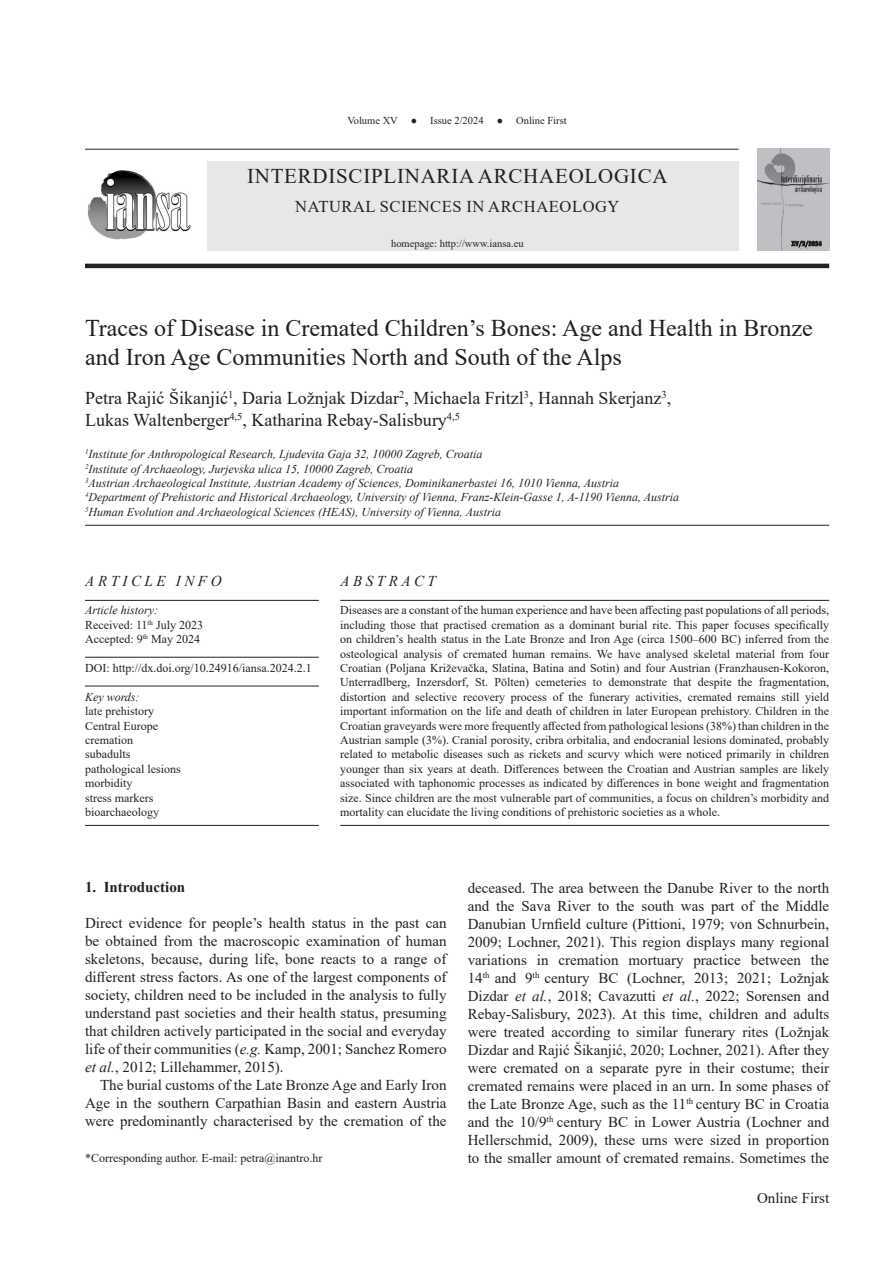
<style>
.page{position:relative;width:893px;height:1263px;background:#fff}
.page>*{position:absolute;margin:0;border:0;box-sizing:border-box;transform-origin:0 0}
.t1{font:24px/28.8px "Times New Roman";color:#231f20}
.t2{font:21px "Times New Roman";letter-spacing:.035em;color:#231f20}
.t3{font:18px/21.6px "Times New Roman";color:#231f20}
.t4{font:16.5px "Times New Roman";letter-spacing:.035em;color:#231f20}
.t5{font:15px/18px "Times New Roman";color:#231f20;text-align:justify}
.t6{font:italic 15px "Times New Roman";letter-spacing:.235em;color:#231f20}
.t7{font:700 15px "Times New Roman";color:#231f20}
.t8{font:12px/14.4px "Times New Roman";color:#231f20}
.t9{font:italic 12px/14.4px "Times New Roman";color:#231f20}
.t10{font:10.5px "Times New Roman";color:#231f20}
.s1{font-style:italic}
</style>
<div class="page">
<div style="left:207px;top:161px;width:532px;height:89px;background:#e6e7e9"></div>
<img style="left:87px;top:170px;width:104px;height:69px">
<img style="left:758px;top:149px;width:71px;height:102px">
<svg style="left:795px;top:240px;width:28px;height:8px"></svg>
<svg style="left:791px;top:241px;width:31px;height:6px"></svg>
<hr style="left:85px;top:149px;width:653px;height:1px;background:#231f20">
<hr style="left:85px;top:264px;width:744px;height:4px;background:#231f20">
<hr style="left:85px;top:525px;width:744px;height:1px;background:#231f20">
<hr style="left:85px;top:600px;width:234px;height:1px;background:#231f20">
<hr style="left:85px;top:657px;width:234px;height:1px;background:#231f20">
<hr style="left:85px;top:686px;width:234px;height:1px;background:#231f20">
<hr style="left:85px;top:825px;width:234px;height:1px;background:#231f20">
<hr style="left:340px;top:600px;width:489px;height:1px;background:#231f20">
<hr style="left:340px;top:825px;width:489px;height:1px;background:#231f20">
<p class="t10" style="left:348px;top:113px;width:138px">Volume XV ● Issue 2/2024</p>
<p class="t10" style="left:497px;top:113px;width:71px">● Online First</p>
<h2 class="t2" style="left:247px;top:161px;width:422px">INTERDISCIPLINARIA ARCHAEOLOGICA</h2>
<h3 class="t4" style="left:295px;top:195px;width:326px">NATURAL SCIENCES IN ARCHAEOLOGY</h3>
<p class="t10" style="left:391px;top:236px;width:134px">homepage: http://www.iansa.eu</p>
<h1 class="t1" style="left:85px;top:313px;width:729px">Traces of Disease in Cremated Children’s Bones: Age and Health in Bronze and Iron Age Communities North and South of the Alps</h1>
<h3 class="t3" style="left:85px;top:387px;width:588px">Petra Rajić Šikanjić<sup>1</sup>, Daria Ložnjak Dizdar<sup>2</sup>, Michaela Fritzl<sup>3</sup>, Hannah Skerjanz<sup>3</sup>,<br>Lukas Waltenberger<sup>4,5</sup>, Katharina Rebay-Salisbury<sup>4,5</sup></h3>
<p class="t9" style="left:85px;top:447px;width:596px"><sup>1</sup>Institute for Anthropological Research, Ljudevita Gaja 32, 10000 Zagreb, Croatia<br><sup>2</sup>Institute of Archaeology, Jurjevska ulica 15, 10000 Zagreb, Croatia<br><sup>3</sup>Austrian Archaeological Institute, Austrian Academy of Sciences, Dominikanerbastei 16, 1010 Vienna, Austria <sup>4</sup>Department of Prehistoric and Historical Archaeology, University of Vienna, Franz-Klein-Gasse 1, A-1190 Vienna, Austria <sup>5</sup>Human Evolution and Archaeological Sciences (HEAS), University of Vienna, Austria</p>
<p class="t6" style="left:85px;top:571px;width:138px">ARTICLE INFO</p>
<p class="t8" style="left:85px;top:603px;width:119px"><span class="s1">Article history:<br></span>Received: 11<sup>th</sup> July 2023<br>Accepted: 9<sup>th</sup> May 2024</p>
<p class="t8" style="left:85px;top:660px;width:228px">DOI: http://dx.doi.org/10.24916/iansa.2024.2.1</p>
<p class="t9" style="left:85px;top:689px;width:56px">Key words:</p>
<p class="t8" style="left:85px;top:704px;width:97px">late prehistory<br>Central Europe cremation subadults pathological lesions morbidity<br>stress markers bioarchaeology</p>
<p class="t6" style="left:340px;top:571px;width:97px">ABSTRACT</p>
<p class="t8" style="left:340px;top:603px;width:490px;text-align:justify">Diseases are a constant of the human experience and have been affecting past populations of all periods, including those that practised cremation as a dominant burial rite. This paper focuses specifically on children’s health status in the Late Bronze and Iron Age (circa 1500–600 BC) inferred from the osteological analysis of cremated human remains. We have analysed skeletal material from four Croatian (Poljana Križevačka, Slatina, Batina and Sotin) and four Austrian (Franzhausen-Kokoron, Unterradlberg, Inzersdorf, St. Pölten) cemeteries to demonstrate that despite the fragmentation, distortion and selective recovery process of the funerary activities, cremated remains still yield important information on the life and death of children in later European prehistory. Children in the Croatian graveyards were more frequently affected from pathological lesions (38%) than children in the Austrian sample (3%). Cranial porosity, cribra orbitalia, and endocranial lesions dominated, probably related to metabolic diseases such as rickets and scurvy which were noticed primarily in children younger than six years at death. Differences between the Croatian and Austrian samples are likely associated with taphonomic processes as indicated by differences in bone weight and fragmentation size. Since children are the most vulnerable part of communities, a focus on children’s morbidity and mortality can elucidate the living conditions of prehistoric societies as a whole.</p>
<p class="t7" style="left:85px;top:876px;width:102px">1. Introduction</p>
<p class="t5" style="left:85px;top:914px;width:363px">Direct evidence for people’s health status in the past can be obtained from the macroscopic examination of human skeletons, because, during life, bone reacts to a range of different stress factors. As one of the largest components of society, children need to be included in the analysis to fully understand past societies and their health status, presuming that children actively participated in the social and everyday life of their communities (<span class="s1">e.g.</span> Kamp, 2001; Sanchez Romero <span class="s1">et al.</span>, 2012; Lillehammer, 2015).</p>
<p class="t5" style="left:85px;top:1076px;width:363px;text-indent:15px">The burial customs of the Late Bronze Age and Early Iron Age in the southern Carpathian Basin and eastern Austria were predominantly characterised by the cremation of the</p>
<p class="t8" style="left:85px;top:1150px;width:239px">*Corresponding author. E-mail: petra@inantro.hr</p>
<p class="t5" style="left:468px;top:878px;width:363px">deceased. The area between the Danube River to the north and the Sava River to the south was part of the Middle Danubian Urnfield culture (Pittioni, 1979; von Schnurbein, 2009; Lochner, 2021). This region displays many regional variations in cremation mortuary practice between the 14<sup>th</sup> and 9<sup>th</sup> century BC (Lochner, 2013; 2021; Ložnjak Dizdar <span class="s1">et al.</span>, 2018; Cavazutti <span class="s1">et al.</span>, 2022; Sorensen and Rebay-Salisbury, 2023). At this time, children and adults were treated according to similar funerary rites (Ložnjak Dizdar and Rajić Šikanjić, 2020; Lochner, 2021). After they were cremated on a separate pyre in their costume; their cremated remains were placed in an urn. In some phases of the Late Bronze Age, such as the 11<sup>th</sup> century BC in Croatia and the 10/9<sup>th</sup> century BC in Lower Austria (Lochner and Hellerschmid, 2009), these urns were sized in proportion to the smaller amount of cremated remains. Sometimes the</p>
<p class="t5" style="left:757px;top:1188px;width:74px">Online First</p>
</div>
